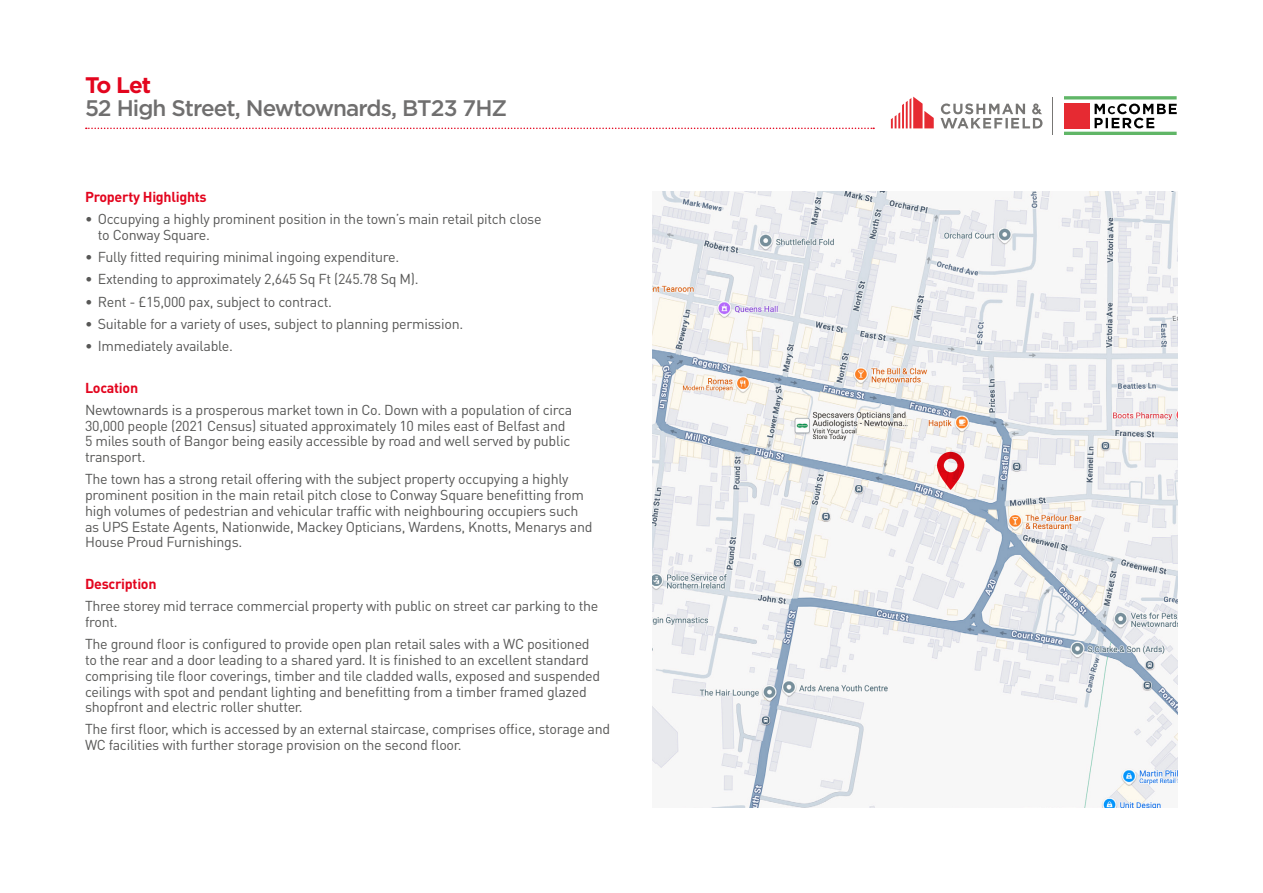
<style>
.page{position:relative;width:1263px;height:893px;background:#fff}
.page>*{position:absolute;margin:0;border:0;box-sizing:border-box;transform-origin:0 0}
.t1{font:500 22.5px "Gotham HTF";letter-spacing:-.04em;color:#706f6f}
.t2{font:700 22.5px "Gotham";color:#e3051e}
.t3{font:14.25px/15.8px "DIN Pro";letter-spacing:-.02em;color:#575756}
.t4{font:700 14.25px "DIN Pro";letter-spacing:-.02em;color:#e3051e}
</style>
<div class="page">
<hr style="left:1064px;top:96px;width:113px;height:3px;background:#60b667">
<hr style="left:1064px;top:132px;width:113px;height:3px;background:#60b667">
<svg style="left:1094px;top:104px;width:83px;height:24px"></svg>
<div style="left:1064px;top:103px;width:25px;height:25px;background:#e62a32"></div>
<hr style="left:1053px;top:97px;width:1px;height:37px;background:#777674">
<svg style="left:940px;top:103px;width:102px;height:25px"></svg>
<svg style="left:891px;top:97px;width:43px;height:31px"></svg>
<svg style="left:86px;top:128px;width:788px;height:1px"></svg>
<img style="left:653px;top:191px;width:525px;height:617px">
<svg style="left:937px;top:452px;width:27px;height:38px"></svg>
<h1 class="t2" style="left:85px;top:72px;width:68px">To Let</h1>
<h1 class="t1" style="left:85px;top:95px;width:424px">52 High Street, Newtownards, BT23 7HZ</h1>
<p class="t4" style="left:85px;top:187px;width:123px">Property Highlights</p>
<p class="t3" style="left:98px;top:211px;width:445px;text-indent:-13px">• Occupying a highly prominent position in the town’s main retail pitch close to Conway Square.</p>
<p class="t3" style="left:85px;top:249px;width:316px">• Fully fitted requiring minimal ingoing expenditure.</p>
<p class="t3" style="left:85px;top:271px;width:335px">• Extending to approximately 2,645 Sq Ft (245.78 Sq M).</p>
<p class="t3" style="left:85px;top:293px;width:249px">• Rent - £15,000 pax, subject to contract.</p>
<p class="t3" style="left:85px;top:315px;width:380px">• Suitable for a variety of uses, subject to planning permission.</p>
<p class="t3" style="left:85px;top:337px;width:149px">• Immediately available.</p>
<p class="t4" style="left:85px;top:378px;width:55px">Location</p>
<p class="t3" style="left:85px;top:401px;width:489px">Newtownards is a prosperous market town in Co. Down with a population of circa 30,000 people (2021 Census) situated approximately 10 miles east of Belfast and 5 miles south of Bangor being easily accessible by road and well served by public transport.</p>
<p class="t3" style="left:85px;top:471px;width:509px">The town has a strong retail offering with the subject property occupying a highly prominent position in the main retail pitch close to Conway Square benefitting from high volumes of pedestrian and vehicular traffic with neighbouring occupiers such as UPS Estate Agents, Nationwide, Mackey Opticians, Wardens, Knotts, Menarys and House Proud Furnishings.</p>
<p class="t4" style="left:85px;top:574px;width:73px">Description</p>
<p class="t3" style="left:85px;top:598px;width:515px">Three storey mid terrace commercial property with public on street car parking to the front.</p>
<p class="t3" style="left:85px;top:636px;width:517px">The ground floor is configured to provide open plan retail sales with a WC positioned to the rear and a door leading to a shared yard. It is finished to an excellent standard comprising tile floor coverings, timber and tile cladded walls, exposed and suspended ceilings with spot and pendant lighting and benefitting from a timber framed glazed shopfront and electric roller shutter.</p>
<p class="t3" style="left:85px;top:721px;width:527px">The first floor, which is accessed by an external staircase, comprises office, storage and<br>WC facilities with further storage provision on the second floor.</p>
</div>
